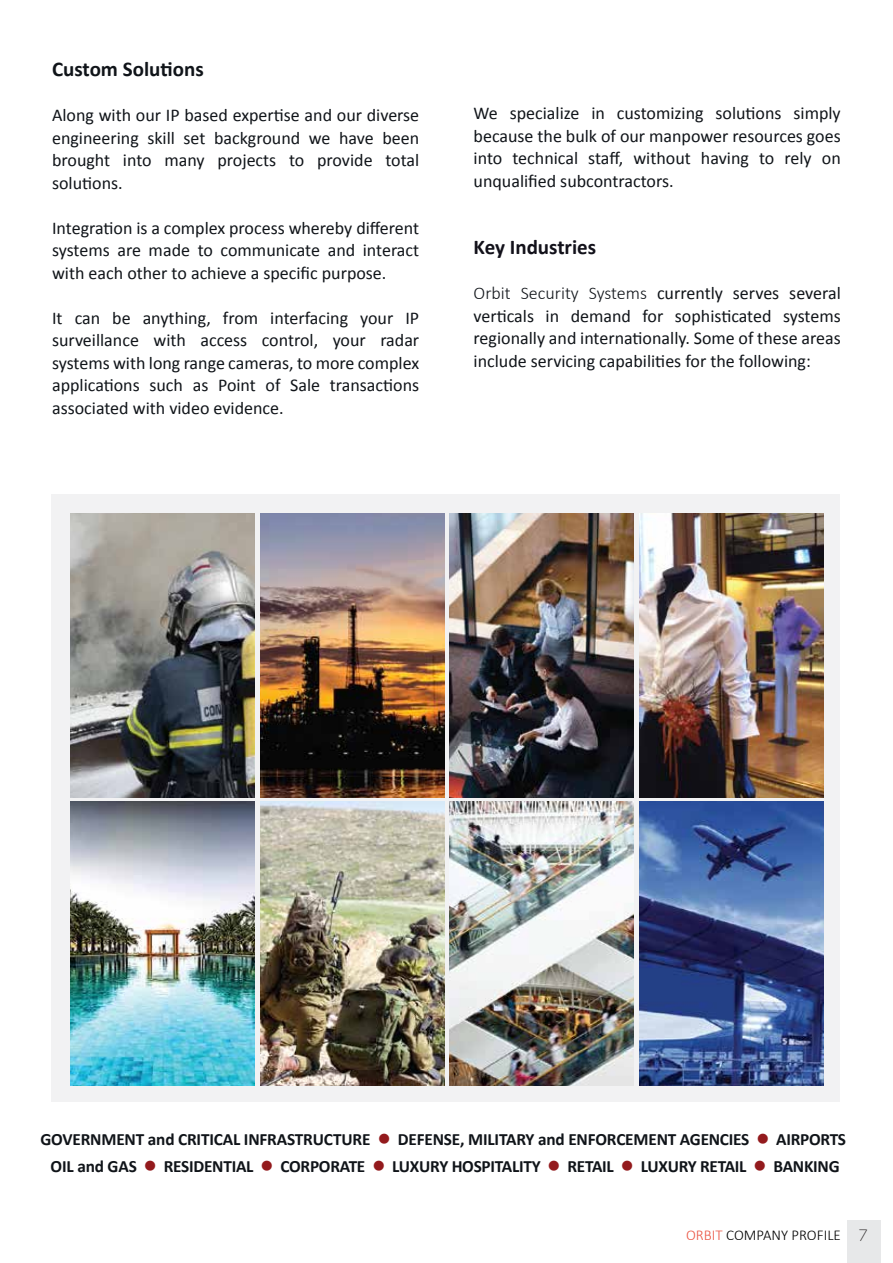
<style>
.page{position:relative;width:893px;height:1263px;background:#fff}
.page>*{position:absolute;margin:0;border:0;box-sizing:border-box;transform-origin:0 0}
.t1{font:700 21px "Calibri";color:#101419}
.t2{font:700 21px "Calibri";color:#12111a}
.t3{font:18px/22.5px "Calibri";color:#101419;text-align:justify}
.t4{font:700 17.25px/27px "Calibri";letter-spacing:-.015em;color:#101419;text-align:center}
.t5{font:300 15px "Calibri";color:#000}
.s1{font-weight:300;color:#11151a}
.s2{color:#931a1d}
.s3{color:#ea5644}
.s4{font-family:"Hero";font-size:18px;color:#231f20}
</style>
<div class="page">
<div style="left:51px;top:494px;width:789px;height:607px;background:#f2f2f3"></div>
<div style="left:848px;top:1220px;width:33px;height:43px;background:#e7e8e9"></div>
<img style="left:70px;top:513px;width:184px;height:284px">
<img style="left:260px;top:513px;width:185px;height:284px">
<img style="left:449px;top:513px;width:184px;height:284px">
<img style="left:639px;top:513px;width:185px;height:284px">
<img style="left:70px;top:801px;width:184px;height:284px">
<img style="left:260px;top:801px;width:185px;height:284px">
<img style="left:449px;top:801px;width:184px;height:284px">
<img style="left:639px;top:801px;width:185px;height:284px">
<p class="t1" style="left:52px;top:56px;width:153px">Custom Solutions</p>
<p class="t3" style="left:52px;top:104px;width:369px">Along with our IP based expertise and our diverse engineering skill set background we have been brought into many projects to provide total solutions.</p>
<p class="t3" style="left:52px;top:217px;width:369px">Integration is a complex process whereby different systems are made to communicate and interact with each other to achieve a specific purpose.</p>
<p class="t3" style="left:52px;top:307px;width:369px">It can be anything, from interfacing your IP surveillance with access control, your radar systems with long range cameras, to more complex applications such as Point of Sale transactions associated with video evidence.</p>
<p class="t3" style="left:474px;top:102px;width:369px">We specialize in customizing solutions simply because the bulk of our manpower resources goes into technical staff, without having to rely on unqualified subcontractors.</p>
<p class="t2" style="left:474px;top:234px;width:124px">Key Industries</p>
<p class="t3" style="left:474px;top:282px;width:369px"><span class="s1">Orbit Security Systems</span> currently serves several verticals in demand for sophisticated systems regionally and internationally. Some of these areas include servicing capabilities for the following:</p>
<p class="t4" style="left:40px;top:1126px;width:807px">GOVERNMENT and CRITICAL INFRASTRUCTURE <span class="s2">●</span> DEFENSE, MILITARY and ENFORCEMENT AGENCIES <span class="s2">●</span> AIRPORTS<br>OIL and GAS <span class="s2">●</span> RESIDENTIAL <span class="s2">●</span> CORPORATE <span class="s2">●</span> LUXURY HOSPITALITY <span class="s2">●</span> RETAIL <span class="s2">●</span> LUXURY RETAIL <span class="s2">●</span> BANKING</p>
<p class="t5" style="left:686px;top:1226px;width:184px"><span class="s3">ORBIT</span> COMPANY PROFILE <span class="s4">7</span></p>
</div>
